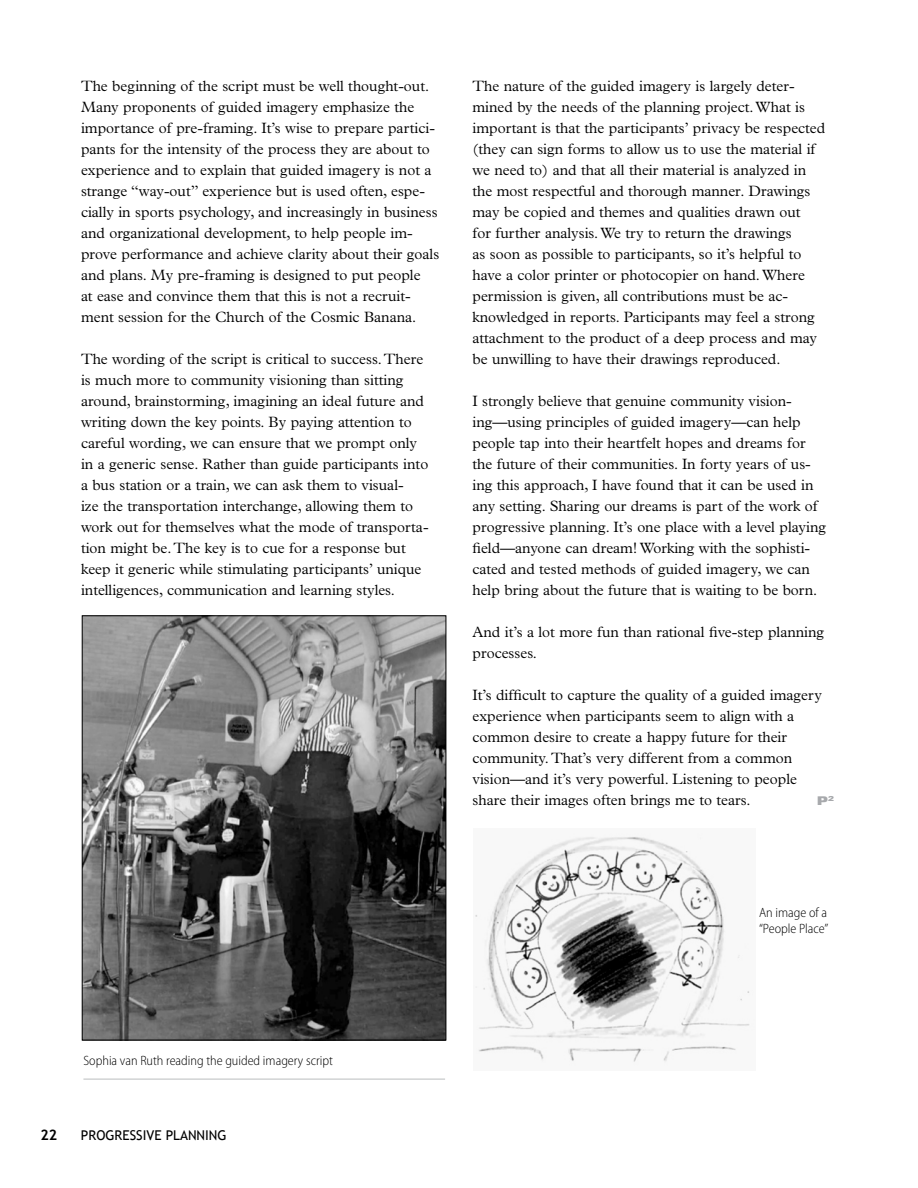
<style>
.page{position:relative;width:918px;height:1188px;background:#fff}
.page>*{position:absolute;margin:0;border:0;box-sizing:border-box;transform-origin:0 0}
.t1{font:300 15px/21px "Plantin";color:#000}
.t2{font:700 14.25px "Trebuchet MS";color:#000}
.t3{font:300 semi-condensed 13.5px/16.2px "Myriad Pro";color:#000}
.t4{font:13.5px "Trebuchet MS";color:#000}
.t5{font:12px "Univers LT Std X Black Ex";color:#a7a9ac}
</style>
<div class="page">
<img style="left:84px;top:617px;width:360px;height:421px">
<div style="left:82px;top:615px;width:364px;height:425px;border:1px solid #000"></div>
<hr style="left:83px;top:1078px;width:362px;height:2px;background:#d1d3d4">
<img style="left:475px;top:836px;width:275px;height:226px">
<p class="t1" style="left:81px;top:75px;width:360px">The beginning of the script must be well thought-out.<br>Many proponents of guided imagery emphasize the importance of pre-framing. It’s wise to prepare partici&shy;pants for the intensity of the process they are about to experience and to explain that guided imagery is not a strange “way-out” experience but is used often, espe&shy;cially in sports psychology, and increasingly in business and organizational development, to help people im&shy;prove performance and achieve clarity about their goals and plans. My pre-framing is designed to put people<br>at ease and convince them that this is not a recruit&shy;ment session for the Church of the Cosmic Banana.</p>
<p class="t1" style="left:81px;top:348px;width:349px">The wording of the script is critical to success. There is much more to community visioning than sitting around, brainstorming, imagining an ideal future and writing down the key points. By paying attention to careful wording, we can ensure that we prompt only in a generic sense. Rather than guide participants into a bus station or a train, we can ask them to visual-<br>ize the transportation interchange, allowing them to work out for themselves what the mode of transporta&shy;tion might be. The key is to cue for a response but keep it generic while stimulating participants’ unique intelligences, communication and learning styles.</p>
<p class="t1" style="left:472px;top:76px;width:354px">The nature of the guided imagery is largely deter&shy;mined by the needs of the planning project. What is important is that the participants’ privacy be respected (they can sign forms to allow us to use the material if we need to) and that all their material is analyzed in the most respectful and thorough manner. Drawings may be copied and themes and qualities drawn out<br>for further analysis. We try to return the drawings<br>as soon as possible to participants, so it’s helpful to have a color printer or photocopier on hand. Where permission is given, all contributions must be ac&shy;knowledged in reports. Participants may feel a strong attachment to the product of a deep process and may be unwilling to have their drawings reproduced.</p>
<p class="t1" style="left:472px;top:391px;width:355px">I strongly believe that genuine community vision&shy;ing—using principles of guided imagery—can help people tap into their heartfelt hopes and dreams for the future of their communities. In forty years of us&shy;ing this approach, I have found that it can be used in any setting. Sharing our dreams is part of the work of progressive planning. It’s one place with a level playing field—anyone can dream! Working with the sophisti&shy;cated and tested methods of guided imagery, we can help bring about the future that is waiting to be born.</p>
<p class="t1" style="left:472px;top:622px;width:353px">And it’s a lot more fun than rational five-step planning processes.</p>
<p class="t1" style="left:472px;top:685px;width:351px">It’s difficult to capture the quality of a guided imagery experience when participants seem to align with a common desire to create a happy future for their community. That’s very different from a common vision—and it’s very powerful. Listening to people share their images often brings me to tears.</p>
<p class="t5" style="left:817px;top:794px;width:19px">P<sup>2</sup></p>
<p class="t3" style="left:759px;top:904px;width:71px">An image of a “People Place”</p>
<p class="t3" style="left:83px;top:1053px;width:251px">Sophia van Ruth reading the guided imagery script</p>
<p class="t2" style="left:40px;top:1126px;width:9px">22</p>
<p class="t4" style="left:81px;top:1127px;width:147px">PROGRESSIVE PLANNING</p>
</div>
